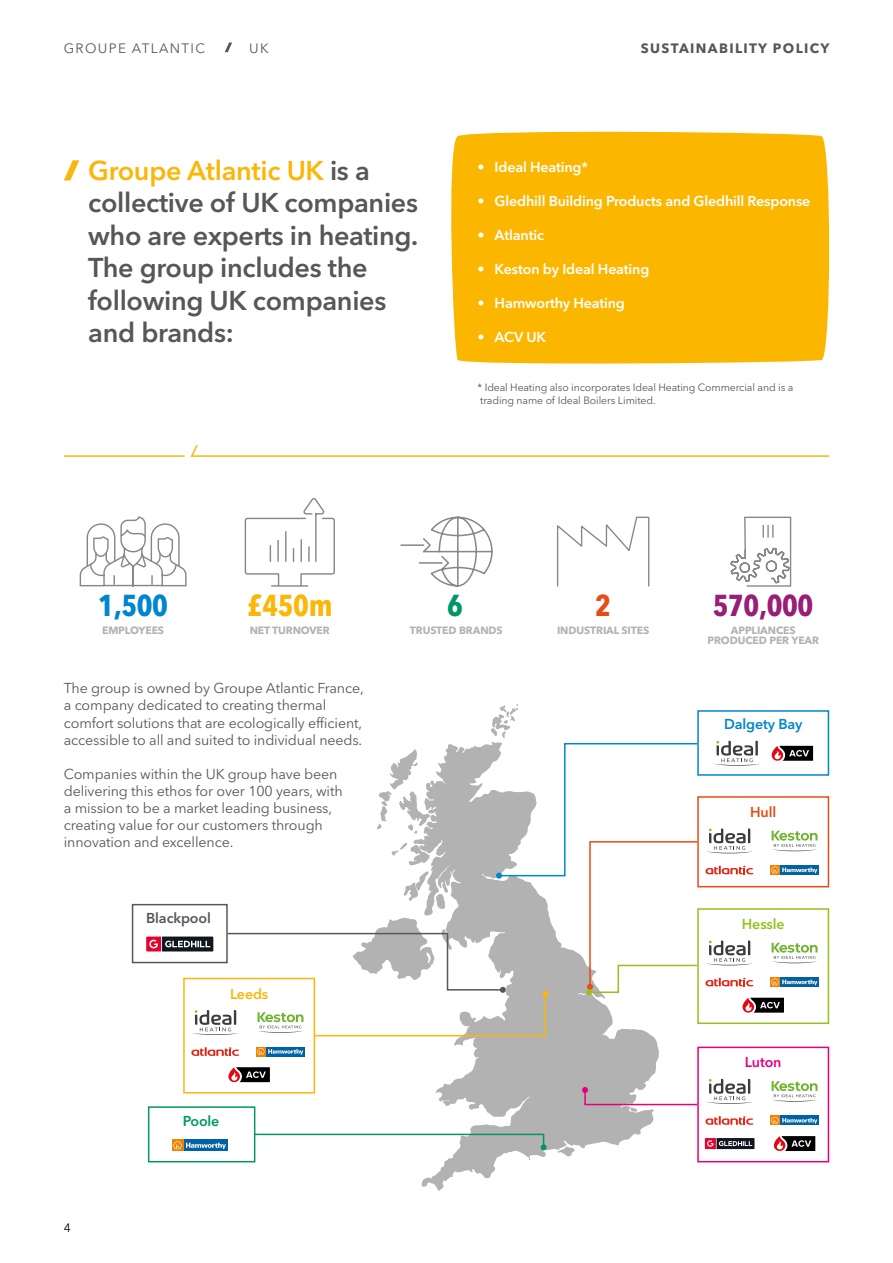
<style>
.page{position:relative;width:893px;height:1263px;background:#fff}
.page>*{position:absolute;margin:0;border:0;box-sizing:border-box;transform-origin:0 0}
.t1{font:700 condensed 30px "Avenir Next LT Pro";letter-spacing:-.01em;color:#991e78}
.t2{font:700 condensed 30px "Avenir Next LT Pro";color:#0086ce}
.t3{font:700 condensed 30px "Avenir Next LT Pro";color:#fab709}
.t4{font:700 condensed 30px "Avenir Next LT Pro";color:#019667}
.t5{font:700 condensed 30px "Avenir Next LT Pro";color:#e84b15}
.t6{font:600 27px/32.4px "Avenir Next LT Pro";letter-spacing:-.01em;color:#575756}
.t7{font:14.25px/17.1px "Avenir Next LT Pro";letter-spacing:-.01em;color:#575756}
.t8{font:600 14.25px "Avenir Next LT Pro";letter-spacing:-.01em;color:#fff}
.t9{font:600 14.25px "Avenir Next LT Pro";letter-spacing:-.01em;color:#0086ce}
.t10{font:600 14.25px "Avenir Next LT Pro";letter-spacing:-.01em;color:#575756}
.t11{font:600 14.25px "Avenir Next LT Pro";letter-spacing:-.01em;color:#95c11f}
.t12{font:600 14.25px "Avenir Next LT Pro";letter-spacing:-.01em;color:#fab709}
.t13{font:600 14.25px "Avenir Next LT Pro";letter-spacing:-.01em;color:#019667}
.t14{font:600 14.25px "Avenir Next LT Pro";letter-spacing:-.01em;color:#e6007d}
.t15{font:600 14.25px "Avenir Next LT Pro";color:#e84b15}
.t16{font:700 13.5px "Avenir Next LT Pro";letter-spacing:.1em;color:#575756}
.t17{font:13.5px "Avenir Next LT Pro";letter-spacing:.1em;color:#575756}
.t18{font:12px "Avenir Next LT Pro";color:#000}
.t19{font:10.5px/12.6px "Avenir Next LT Pro";letter-spacing:-.01em;color:#575756}
.t20{font:700 10.5px/10.5px "Avenir Next LT Pro";letter-spacing:-.01em;color:#b3b2b2;text-align:center}
.s1{color:#fab709}
</style>
<div class="page">
<svg style="left:225px;top:43px;width:7px;height:9px"></svg>
<div style="left:451px;top:131px;width:379px;height:233px;background:#fbb700"></div>
<svg style="left:64px;top:160px;width:15px;height:20px"></svg>
<svg style="left:190px;top:445px;width:640px;height:12px"></svg>
<hr style="left:64px;top:455px;width:121px;height:2px;background:#fab709">
<svg style="left:421px;top:1037px;width:238px;height:154px;fill:#b3b2b2"></svg>
<div style="left:697px;top:710px;width:132px;height:66px;border:2px solid #0086ce"></div>
<div style="left:697px;top:796px;width:132px;height:91px;border:2px solid #e84b15"></div>
<div style="left:697px;top:908px;width:132px;height:116px;border:2px solid #95c11f"></div>
<div style="left:183px;top:978px;width:132px;height:115px;border:2px solid #fab709"></div>
<div style="left:132px;top:904px;width:96px;height:59px;border:2px solid #575756"></div>
<div style="left:148px;top:1106px;width:107px;height:56px;border:2px solid #019667"></div>
<svg style="left:253px;top:1133px;width:294px;height:17px"></svg>
<svg style="left:582px;top:1087px;width:115px;height:25px"></svg>
<svg style="left:772px;top:746px;width:41px;height:15px"></svg>
<svg style="left:742px;top:998px;width:42px;height:15px"></svg>
<svg style="left:228px;top:1067px;width:42px;height:15px"></svg>
<svg style="left:714px;top:741px;width:46px;height:25px"></svg>
<svg style="left:706px;top:828px;width:47px;height:25px"></svg>
<svg style="left:706px;top:940px;width:47px;height:25px"></svg>
<svg style="left:705px;top:866px;width:48px;height:8px"></svg>
<svg style="left:705px;top:978px;width:48px;height:8px"></svg>
<svg style="left:191px;top:1047px;width:48px;height:9px"></svg>
<svg style="left:772px;top:831px;width:45px;height:20px"></svg>
<svg style="left:772px;top:943px;width:45px;height:20px"></svg>
<svg style="left:146px;top:704px;width:553px;height:333px"></svg>
<svg style="left:770px;top:865px;width:49px;height:10px"></svg>
<svg style="left:770px;top:977px;width:49px;height:10px"></svg>
<div style="left:697px;top:1047px;width:132px;height:115px;border:2px solid #e6007d"></div>
<svg style="left:705px;top:1138px;width:49px;height:11px"></svg>
<svg style="left:774px;top:1136px;width:41px;height:15px"></svg>
<svg style="left:706px;top:1079px;width:47px;height:25px"></svg>
<svg style="left:705px;top:1116px;width:48px;height:9px"></svg>
<svg style="left:772px;top:1081px;width:45px;height:21px"></svg>
<svg style="left:770px;top:1115px;width:49px;height:10px"></svg>
<svg style="left:256px;top:1047px;width:49px;height:10px"></svg>
<svg style="left:172px;top:1139px;width:56px;height:12px"></svg>
<svg style="left:79px;top:516px;width:108px;height:71px"></svg>
<svg style="left:244px;top:498px;width:91px;height:89px"></svg>
<svg style="left:400px;top:516px;width:93px;height:71px"></svg>
<svg style="left:730px;top:516px;width:62px;height:71px"></svg>
<svg style="left:557px;top:516px;width:93px;height:71px"></svg>
<p class="t17" style="left:64px;top:40px;width:143px">GROUPE ATLANTIC</p>
<p class="t17" style="left:249px;top:40px;width:21px">UK</p>
<p class="t16" style="left:641px;top:40px;width:190px">SUSTAINABILITY POLICY</p>
<h2 class="t6" style="left:88px;top:154px;width:332px"><span class="s1">Groupe Atlantic UK</span> is a collective of UK companies who are experts in heating.<br>The group includes the following UK companies and brands:</h2>
<p class="t8" style="left:478px;top:158px;width:112px">• Ideal Heating*</p>
<p class="t8" style="left:478px;top:192px;width:334px">• Gledhill Building Products and Gledhill Response</p>
<p class="t8" style="left:478px;top:226px;width:68px">• Atlantic</p>
<p class="t8" style="left:478px;top:260px;width:173px">• Keston by Ideal Heating</p>
<p class="t8" style="left:478px;top:294px;width:149px">• Hamworthy Heating</p>
<p class="t8" style="left:478px;top:328px;width:70px">• ACV UK</p>
<p class="t19" style="left:478px;top:381px;width:317px">* Ideal Heating also incorporates Ideal Heating Commercial and is a trading name of Ideal Boilers Limited.</p>
<h1 class="t2" style="left:98px;top:587px;width:71px">1,500</h1>
<p class="t20" style="left:102px;top:624px;width:64px">EMPLOYEES</p>
<h1 class="t3" style="left:247px;top:587px;width:87px">£450m</h1>
<p class="t20" style="left:250px;top:624px;width:82px">NET TURNOVER</p>
<p class="t7" style="left:64px;top:680px;width:301px">The group is owned by Groupe Atlantic France, a company dedicated to creating thermal comfort solutions that are ecologically efficient, accessible to all and suited to individual needs.</p>
<p class="t7" style="left:64px;top:765px;width:280px">Companies within the UK group have been delivering this ethos for over 100 years, with a mission to be a market leading business, creating value for our customers through innovation and excellence.</p>
<p class="t18" style="left:64px;top:1220px;width:8px">4</p>
<p class="t10" style="left:146px;top:909px;width:66px">Blackpool</p>
<p class="t12" style="left:230px;top:985px;width:40px">Leeds</p>
<p class="t13" style="left:183px;top:1112px;width:38px">Poole</p>
<h1 class="t4" style="left:447px;top:587px;width:17px">6</h1>
<p class="t20" style="left:410px;top:624px;width:94px">TRUSTED BRANDS</p>
<h1 class="t5" style="left:595px;top:587px;width:17px">2</h1>
<p class="t20" style="left:557px;top:624px;width:94px">INDUSTRIAL SITES</p>
<h1 class="t1" style="left:713px;top:587px;width:102px">570,000</h1>
<p class="t20" style="left:707px;top:624px;width:113px">APPLIANCES<br>PRODUCED PER YEAR</p>
<p class="t9" style="left:724px;top:716px;width:80px">Dalgety Bay</p>
<p class="t15" style="left:750px;top:803px;width:28px">Hull</p>
<p class="t11" style="left:742px;top:915px;width:44px">Hessle</p>
<p class="t14" style="left:745px;top:1054px;width:38px">Luton</p>
</div>
